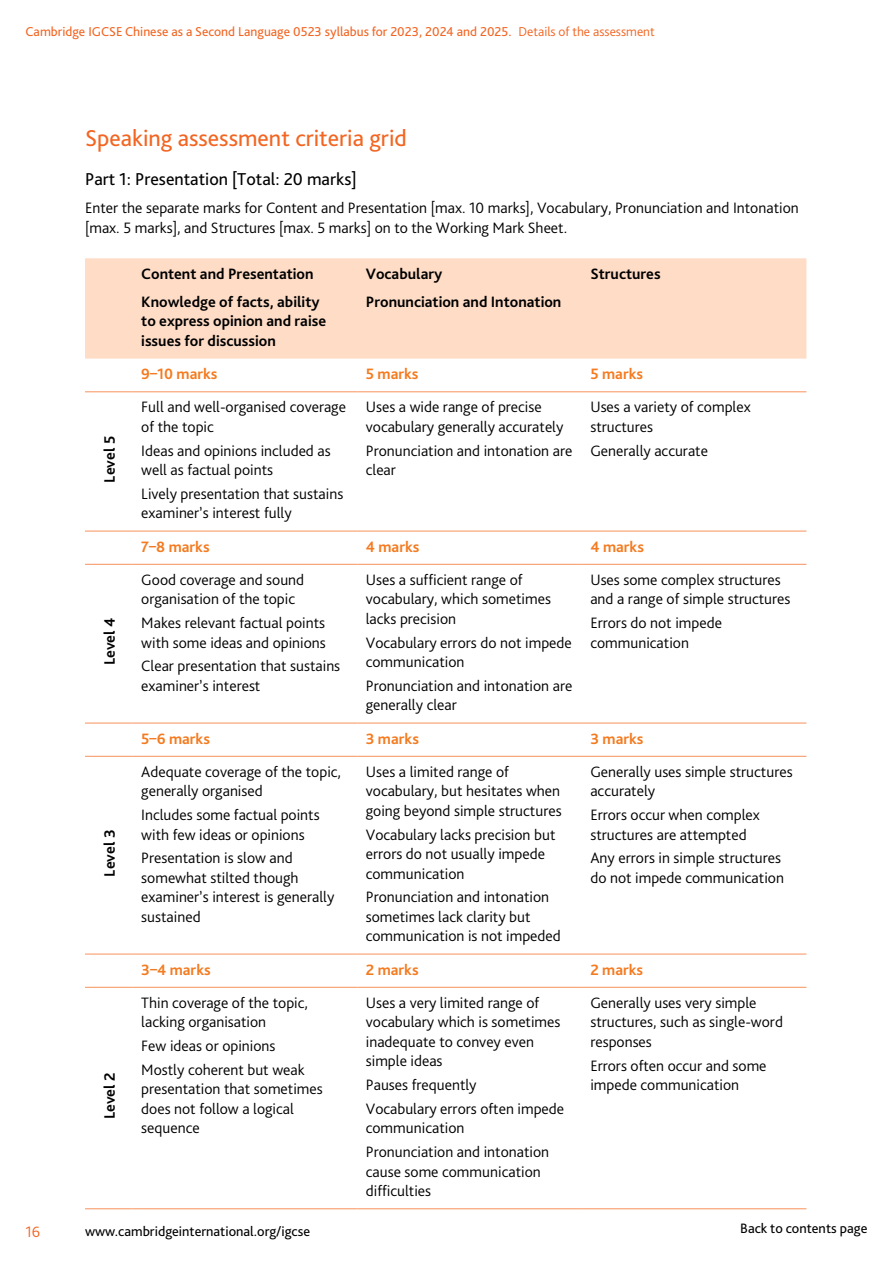
<style>
.page{position:relative;width:893px;height:1263px;background:#fff}
.page>*{position:absolute;margin:0;border:0;box-sizing:border-box;transform-origin:0 0}
.H2_non_content{font:24px "Bliss Pro";color:#f26522}
.H3_Sub_Heading{font:18px "Bliss Pro";color:#000}
.First_para_before_bu{font:300 15.75px/19.5px "Bliss Pro";color:#000}
.Body_text{font:300 15.75px/19.5px "Bliss Pro";color:#000}
.Table_header_row{font:700 15.75px/19.5px "Bliss Pro";color:#000}
.First_para_before_bu-2{font:700 15.75px "Bliss Pro";color:#f47b20}
.First_para_before_bu-3{font:700 15.75px "Bliss Pro";color:#000}
.t1{font:300 15.75px "Bliss Pro";color:#f26522}
.t2{font:14.25px "Bliss Pro";color:#000}
.t3{font:13.5px "Bliss Pro";color:#f26522}
.s1{font-weight:300}
</style>
<div class="page">
<div style="left:85px;top:258px;width:721px;height:101px;background:#fedcc6"></div>
<hr style="left:85px;top:392px;width:48px;height:1px;background:#f7915a">
<hr style="left:133px;top:392px;width:224px;height:1px;background:#f7915a">
<hr style="left:357px;top:392px;width:225px;height:1px;background:#f7915a">
<hr style="left:582px;top:392px;width:224px;height:1px;background:#f7915a">
<hr style="left:85px;top:531px;width:48px;height:1px;background:#f7915a">
<hr style="left:133px;top:531px;width:224px;height:1px;background:#f7915a">
<hr style="left:357px;top:531px;width:225px;height:1px;background:#f7915a">
<hr style="left:582px;top:531px;width:224px;height:1px;background:#f7915a">
<hr style="left:85px;top:564px;width:48px;height:1px;background:#f7915a">
<hr style="left:133px;top:564px;width:224px;height:1px;background:#f7915a">
<hr style="left:357px;top:564px;width:225px;height:1px;background:#f7915a">
<hr style="left:582px;top:564px;width:224px;height:1px;background:#f7915a">
<hr style="left:85px;top:723px;width:48px;height:1px;background:#f7915a">
<hr style="left:133px;top:723px;width:224px;height:1px;background:#f7915a">
<hr style="left:357px;top:723px;width:225px;height:1px;background:#f7915a">
<hr style="left:582px;top:723px;width:224px;height:1px;background:#f7915a">
<hr style="left:85px;top:756px;width:48px;height:1px;background:#f7915a">
<hr style="left:133px;top:756px;width:224px;height:1px;background:#f7915a">
<hr style="left:357px;top:756px;width:225px;height:1px;background:#f7915a">
<hr style="left:582px;top:756px;width:224px;height:1px;background:#f7915a">
<hr style="left:85px;top:954px;width:48px;height:1px;background:#f7915a">
<hr style="left:133px;top:954px;width:224px;height:1px;background:#f7915a">
<hr style="left:357px;top:954px;width:225px;height:1px;background:#f7915a">
<hr style="left:582px;top:954px;width:224px;height:1px;background:#f7915a">
<hr style="left:85px;top:987px;width:48px;height:1px;background:#f7915a">
<hr style="left:133px;top:987px;width:224px;height:1px;background:#f7915a">
<hr style="left:357px;top:987px;width:225px;height:1px;background:#f7915a">
<hr style="left:582px;top:987px;width:224px;height:1px;background:#f7915a">
<hr style="left:85px;top:1208px;width:48px;height:1px;background:#f7915a">
<hr style="left:133px;top:1208px;width:224px;height:1px;background:#f7915a">
<hr style="left:357px;top:1208px;width:225px;height:1px;background:#f7915a">
<hr style="left:582px;top:1208px;width:224px;height:1px;background:#f7915a">
<p class="t3" style="left:26px;top:23px;width:631px">Cambridge IGCSE Chinese as a Second Language 0523 syllabus for 2023, 2024 and 2025. <span class="s1">Details of the assessment</span></p>
<p class="H2_non_content" style="left:85px;top:123px;width:323px">Speaking assessment criteria grid</p>
<p class="H3_Sub_Heading" style="left:85px;top:168px;width:273px">Part 1: Presentation [Total: 20 marks]</p>
<p class="Body_text" style="left:85px;top:198px;width:715px">Enter the separate marks for Content and Presentation [max. 10 marks], Vocabulary, Pronunciation and Intonation [max. 5 marks], and Structures [max. 5 marks] on to the Working Mark Sheet.</p>
<p class="Table_header_row" style="left:141px;top:264px;width:174px">Content and Presentation</p>
<p class="Table_header_row" style="left:141px;top:292px;width:186px">Knowledge of facts, ability to express opinion and raise issues for discussion</p>
<p class="Table_header_row" style="left:366px;top:264px;width:78px">Vocabulary</p>
<p class="Table_header_row" style="left:366px;top:292px;width:197px">Pronunciation and Intonation</p>
<p class="Table_header_row" style="left:590px;top:264px;width:72px">Structures</p>
<p class="First_para_before_bu-3" style="left:100px;top:483px;width:48px;rotate:-90deg">Level 5</p>
<p class="First_para_before_bu-3" style="left:100px;top:665px;width:49px;rotate:-90deg">Level 4</p>
<p class="First_para_before_bu-3" style="left:100px;top:876px;width:48px;rotate:-90deg">Level 3</p>
<p class="First_para_before_bu-3" style="left:100px;top:1119px;width:48px;rotate:-90deg">Level 2</p>
<p class="First_para_before_bu-2" style="left:141px;top:364px;width:78px">9–10 marks</p>
<p class="First_para_before_bu-2" style="left:366px;top:364px;width:54px">5 marks</p>
<p class="First_para_before_bu-2" style="left:590px;top:364px;width:54px">5 marks</p>
<p class="First_para_before_bu" style="left:141px;top:397px;width:206px">Full and well-organised coverage of the topic</p>
<p class="First_para_before_bu" style="left:141px;top:440px;width:191px">Ideas and opinions included as well as factual points</p>
<p class="First_para_before_bu" style="left:141px;top:484px;width:204px">Lively presentation that sustains examiner’s interest fully</p>
<p class="First_para_before_bu" style="left:366px;top:397px;width:199px">Uses a wide range of precise vocabulary generally accurately</p>
<p class="First_para_before_bu" style="left:366px;top:440px;width:208px">Pronunciation and intonation are clear</p>
<p class="First_para_before_bu" style="left:590px;top:397px;width:162px">Uses a variety of complex structures</p>
<p class="First_para_before_bu" style="left:590px;top:440px;width:119px">Generally accurate</p>
<p class="First_para_before_bu-2" style="left:141px;top:536px;width:70px">7–8 marks</p>
<p class="First_para_before_bu-2" style="left:366px;top:536px;width:55px">4 marks</p>
<p class="First_para_before_bu-2" style="left:590px;top:536px;width:55px">4 marks</p>
<p class="First_para_before_bu" style="left:141px;top:570px;width:164px">Good coverage and sound organisation of the topic</p>
<p class="First_para_before_bu" style="left:141px;top:613px;width:186px">Makes relevant factual points with some ideas and opinions</p>
<p class="First_para_before_bu" style="left:141px;top:656px;width:200px">Clear presentation that sustains examiner’s interest</p>
<p class="First_para_before_bu" style="left:366px;top:570px;width:187px">Uses a sufficient range of vocabulary, which sometimes lacks precision</p>
<p class="First_para_before_bu" style="left:366px;top:632px;width:207px">Vocabulary errors do not impede communication</p>
<p class="First_para_before_bu" style="left:366px;top:676px;width:208px">Pronunciation and intonation are generally clear</p>
<p class="First_para_before_bu" style="left:590px;top:570px;width:202px">Uses some complex structures and a range of simple structures</p>
<p class="First_para_before_bu" style="left:590px;top:613px;width:133px">Errors do not impede communication</p>
<p class="First_para_before_bu-2" style="left:141px;top:728px;width:70px">5–6 marks</p>
<p class="First_para_before_bu-2" style="left:366px;top:728px;width:55px">3 marks</p>
<p class="First_para_before_bu-2" style="left:590px;top:728px;width:55px">3 marks</p>
<p class="First_para_before_bu" style="left:141px;top:762px;width:201px">Adequate coverage of the topic, generally organised</p>
<p class="First_para_before_bu" style="left:141px;top:805px;width:180px">Includes some factual points with few ideas or opinions</p>
<p class="First_para_before_bu" style="left:141px;top:848px;width:195px">Presentation is slow and somewhat stilted though examiner’s interest is generally sustained</p>
<p class="First_para_before_bu" style="left:366px;top:762px;width:197px">Uses a limited range of vocabulary, but hesitates when going beyond simple structures</p>
<p class="First_para_before_bu" style="left:366px;top:824px;width:191px">Vocabulary lacks precision but errors do not usually impede communication</p>
<p class="First_para_before_bu" style="left:366px;top:887px;width:196px">Pronunciation and intonation sometimes lack clarity but communication is not impeded</p>
<p class="First_para_before_bu" style="left:590px;top:762px;width:204px">Generally uses simple structures accurately</p>
<p class="First_para_before_bu" style="left:590px;top:805px;width:171px">Errors occur when complex structures are attempted</p>
<p class="First_para_before_bu" style="left:590px;top:848px;width:195px">Any errors in simple structures do not impede communication</p>
<p class="First_para_before_bu-2" style="left:141px;top:959px;width:71px">3–4 marks</p>
<p class="First_para_before_bu-2" style="left:366px;top:959px;width:54px">2 marks</p>
<p class="First_para_before_bu-2" style="left:590px;top:959px;width:54px">2 marks</p>
<p class="First_para_before_bu" style="left:141px;top:993px;width:168px">Thin coverage of the topic, lacking organisation</p>
<p class="First_para_before_bu" style="left:141px;top:1036px;width:136px">Few ideas or opinions</p>
<p class="First_para_before_bu" style="left:141px;top:1060px;width:183px">Mostly coherent but weak presentation that sometimes does not follow a logical sequence</p>
<p class="First_para_before_bu" style="left:366px;top:993px;width:196px">Uses a very limited range of vocabulary which is sometimes inadequate to convey even simple ideas</p>
<p class="First_para_before_bu" style="left:366px;top:1075px;width:112px">Pauses frequently</p>
<p class="First_para_before_bu" style="left:366px;top:1099px;width:200px">Vocabulary errors often impede communication</p>
<p class="First_para_before_bu" style="left:366px;top:1142px;width:185px">Pronunciation and intonation cause some communication difficulties</p>
<p class="First_para_before_bu" style="left:590px;top:993px;width:194px">Generally uses very simple structures, such as single-word responses</p>
<p class="First_para_before_bu" style="left:590px;top:1055px;width:178px">Errors often occur and some impede communication</p>
<p class="t1" style="left:26px;top:1222px;width:16px">16</p>
<p class="t2" style="left:85px;top:1222px;width:227px">www.cambridgeinternational.org/igcse</p>
<p class="t2" style="left:740px;top:1219px;width:129px">Back to contents page</p>
</div>
